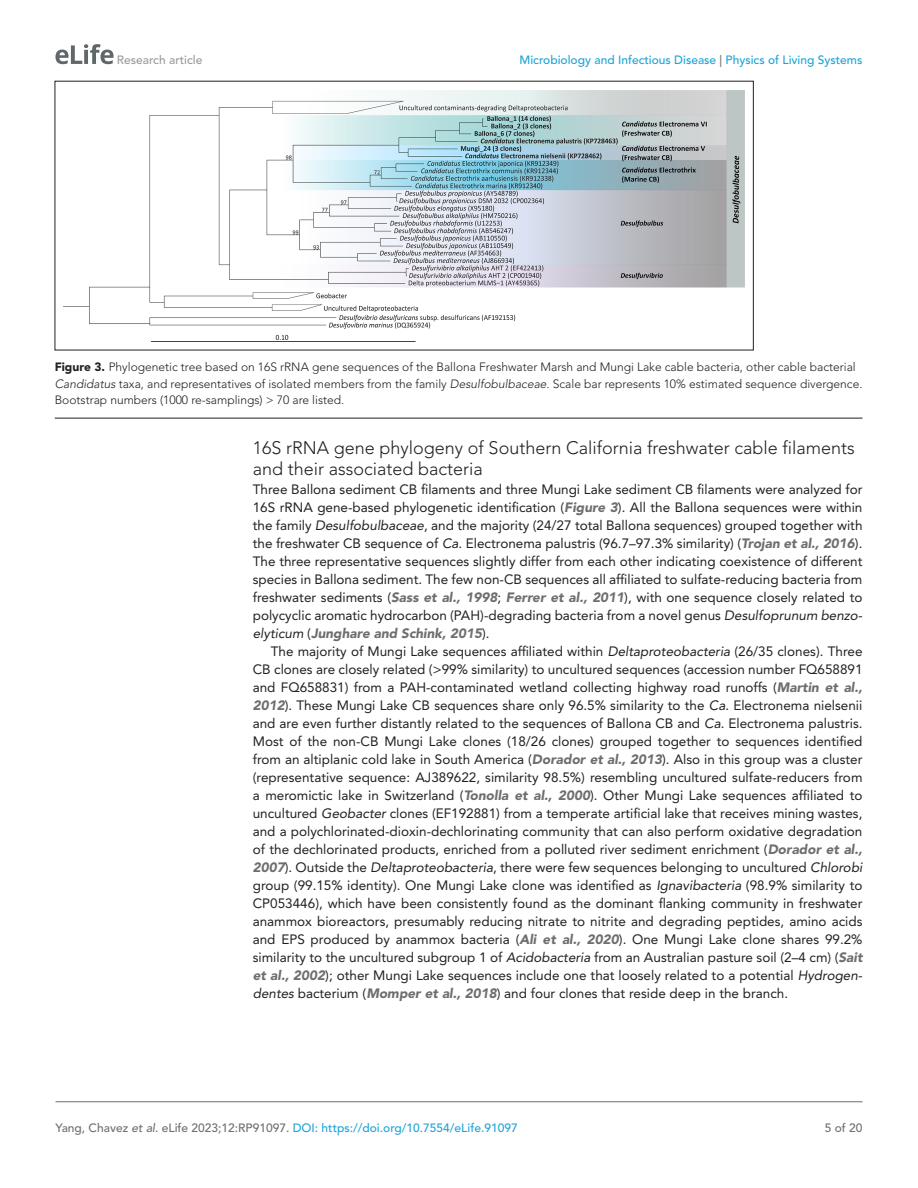
<style>
.page{position:relative;width:918px;height:1188px;background:#fff}
.page>*{position:absolute;margin:0;border:0;box-sizing:border-box;transform-origin:0 0}
.t1{font:300 18px/21px "Avenir LT Std";color:#231f20}
.t2{font:13.5px/18px "Avenir LT Std";color:#231f20;text-align:justify}
.t3{font:300 12px/16.5px "Avenir LT Std";color:#231f20}
.t4{font:500 12px "Avenir LT Std";color:#1ea4d7}
.t5{font:500 12px "Avenir LT Std";color:#9a9a9a}
.t6{font:500 12px "Avenir LT Std";color:#6e6e70}
.s1{color:#6e6e70}
.s2{font-weight:900}
.s3{font-style:italic}
.s4{font-weight:900;font-style:italic;color:#6e6e70}
.s5{font-style:italic;color:#6e6e70}
</style>
<div class="page">
<svg style="left:55px;top:44px;width:59px;height:20px"></svg>
<hr style="left:56px;top:1101px;width:806px;height:1px;background:#6e6e70">
<hr style="left:55px;top:418px;width:807px;height:1px;background:#231f20">
<img style="left:64px;top:90px;width:680px;height:250px">
<p class="t5" style="left:117px;top:53px;width:87px">Research article</p>
<p class="t4" style="left:520px;top:53px;width:344px">Microbiology and Infectious Disease <span class="s1">|</span> Physics of Living Systems</p>
<p class="t3" style="left:55px;top:359px;width:809px"><span class="s2">Figure 3.</span> Phylogenetic tree based on 16S rRNA gene sequences of the Ballona Freshwater Marsh and Mungi Lake cable bacteria, other cable bacterial<br><span class="s3">Candidatus</span> taxa, and representatives of isolated members from the family <span class="s3">Desulfobulbaceae</span>. Scale bar represents 10% estimated sequence divergence.<br>Bootstrap numbers (1000 re-samplings) &gt; 70 are listed.</p>
<h1 class="t1" style="left:253px;top:437px;width:603px">16S rRNA gene phylogeny of Southern California freshwater cable filaments and their associated bacteria</h1>
<p class="t2" style="left:253px;top:481px;width:611px">Three Ballona sediment CB filaments and three Mungi Lake sediment CB filaments were analyzed for 16S rRNA gene-based phylogenetic identification (<span class="s4">Figure 3</span>). All the Ballona sequences were within the family <span class="s3">Desulfobulbaceae</span>, and the majority (24/27 total Ballona sequences) grouped together with the freshwater CB sequence of <span class="s3">Ca</span>. Electronema palustris (96.7–97.3% similarity) (<span class="s4">Trojan et al., 2016</span>).<br>The three representative sequences slightly differ from each other indicating coexistence of different species in Ballona sediment. The few non-CB sequences all affiliated to sulfate-reducing bacteria from freshwater sediments (<span class="s4">Sass et al., 1998</span>; <span class="s4">Ferrer et al., 2011</span>), with one sequence closely related to polycyclic aromatic hydrocarbon (PAH)-degrading bacteria from a novel genus <span class="s3">Desulfoprunum benzo&shy;elyticum</span> (<span class="s4">Junghare and Schink, 2015</span>).</p>
<p class="t2" style="left:253px;top:643px;width:611px;text-indent:18px">The majority of Mungi Lake sequences affiliated within <span class="s3">Deltaproteobacteria</span> (26/35 clones). Three CB clones are closely related (&gt;99% similarity) to uncultured sequences (accession number FQ658891 and FQ658831) from a PAH-contaminated wetland collecting highway road runoffs (<span class="s4">Martin et al., 2012</span>). These Mungi Lake CB sequences share only 96.5% similarity to the <span class="s3">Ca</span>. Electronema nielsenii and are even further distantly related to the sequences of Ballona CB and <span class="s3">Ca</span>. Electronema palustris.<br>Most of the non-CB Mungi Lake clones (18/26 clones) grouped together to sequences identified from an altiplanic cold lake in South America (<span class="s4">Dorador et al., 2013</span>). Also in this group was a cluster (representative sequence: AJ389622, similarity 98.5%) resembling uncultured sulfate-reducers from a meromictic lake in Switzerland (<span class="s4">Tonolla et al., 2000</span>). Other Mungi Lake sequences affiliated to uncultured <span class="s3">Geobacter</span> clones (EF192881) from a temperate artificial lake that receives mining wastes, and a polychlorinated-dioxin-dechlorinating community that can also perform oxidative degradation of the dechlorinated products, enriched from a polluted river sediment enrichment (<span class="s4">Dorador et al., 2007</span>). Outside the <span class="s3">Deltaproteobacteria</span>, there were few sequences belonging to uncultured <span class="s3">Chlorobi </span>group (99.15% identity). One Mungi Lake clone was identified as <span class="s3">Ignavibacteria</span> (98.9% similarity to CP053446), which have been consistently found as the dominant flanking community in freshwater anammox bioreactors, presumably reducing nitrate to nitrite and degrading peptides, amino acids and EPS produced by anammox bacteria (<span class="s4">Ali et al., 2020</span>). One Mungi Lake clone shares 99.2% similarity to the uncultured subgroup 1 of <span class="s3">Acidobacteria</span> from an Australian pasture soil (2–4 cm) (<span class="s4">Sait et al., 2002</span>); other Mungi Lake sequences include one that loosely related to a potential <span class="s3">Hydrogen&shy;dentes</span> bacterium (<span class="s4">Momper et al., 2018</span>) and four clones that reside deep in the branch.</p>
<p class="t4" style="left:56px;top:1121px;width:464px"><span class="s1">Yang, Chavez</span> <span class="s5">et al</span><span class="s1">. eLife 2023;12:RP91097.</span> DOI: https://doi.org/10.7554/eLife.91097</p>
<p class="t6" style="left:825px;top:1121px;width:39px">5 of 20</p>
</div>
